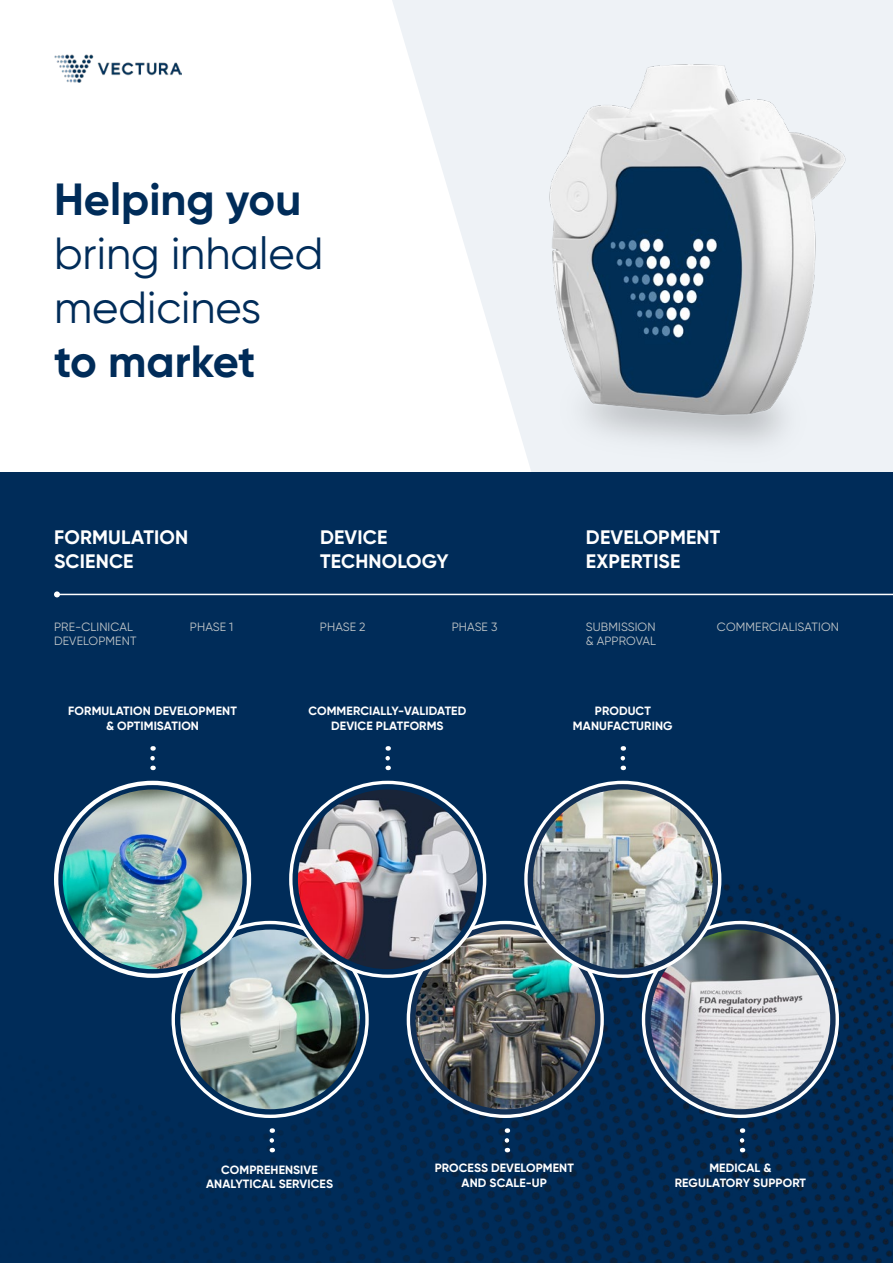
<style>
.page{position:relative;width:893px;height:1263px;background:#fff}
.page>*{position:absolute;margin:0;border:0;box-sizing:border-box;transform-origin:0 0}
.t1{font:45px/54px "Gilroy";color:#002c59}
.t2{font:700 19.5px/23.4px "Gilroy";letter-spacing:.01em;color:#fff}
.t3{font:700 12px/14.4px "Gilroy";letter-spacing:.01em;color:#fff;text-align:center}
.t4{font:12px/14.4px "Gilroy";letter-spacing:.01em;color:#c1c6c8}
.s1{font-weight:700}
</style>
<div class="page">
<svg style="left:0;top:0;width:415px;height:473px"></svg>
<img style="left:415px;top:0;width:478px;height:473px">
<div style="left:0;top:473px;width:893px;height:790px;background:#002c59"></div>
<img style="left:54px;top:872px;width:839px;height:391px">
<img style="left:54px;top:54px;width:128px;height:29px">
<svg style="left:173px;top:922px;width:194px;height:194px"></svg>
<img style="left:180px;top:930px;width:180px;height:179px;border-radius:90px">
<svg style="left:408px;top:922px;width:194px;height:194px;background:#526884"></svg>
<img style="left:415px;top:930px;width:180px;height:179px;border-radius:90px">
<svg style="left:643px;top:922px;width:194px;height:194px;background:#526883"></svg>
<img style="left:651px;top:930px;width:179px;height:179px;border-radius:90px">
<svg style="left:56px;top:783px;width:193px;height:193px"></svg>
<div style="left:54px;top:781px;width:197px;height:197px;border:4px solid #fff;border-radius:50%"></div>
<img style="left:63px;top:789px;width:179px;height:180px;border-radius:90px">
<svg style="left:291px;top:782px;width:194px;height:194px"></svg>
<img style="left:298px;top:789px;width:179px;height:180px;border-radius:90px">
<svg style="left:526px;top:782px;width:194px;height:194px;background:#526984"></svg>
<img style="left:533px;top:789px;width:180px;height:180px;border-radius:90px">
<hr style="left:57px;top:594px;width:836px;height:1px;background:#fff">
<svg style="left:54px;top:591px;width:6px;height:6px"></svg>
<svg style="left:150px;top:758px;width:5px;height:12px"></svg>
<svg style="left:385px;top:758px;width:5px;height:12px"></svg>
<svg style="left:621px;top:758px;width:4px;height:12px"></svg>
<svg style="left:270px;top:1140px;width:4px;height:12px"></svg>
<svg style="left:505px;top:1140px;width:4px;height:12px"></svg>
<svg style="left:740px;top:1140px;width:4px;height:12px"></svg>
<p class="t1" style="left:54px;top:172px;width:271px"><span class="s1">Helping you </span>bring inhaled medicines<br><span class="s1">to market</span></p>
<p class="t2" style="left:54px;top:526px;width:136px">FORMULATION<br>SCIENCE</p>
<p class="t2" style="left:320px;top:526px;width:130px">DEVICE<br>TECHNOLOGY</p>
<p class="t2" style="left:586px;top:526px;width:136px">DEVELOPMENT<br>EXPERTISE</p>
<p class="t4" style="left:54px;top:619px;width:84px">PRE-CLINICAL<br>DEVELOPMENT</p>
<p class="t4" style="left:190px;top:619px;width:45px">PHASE 1</p>
<p class="t4" style="left:320px;top:619px;width:47px">PHASE 2</p>
<p class="t4" style="left:452px;top:619px;width:47px">PHASE 3</p>
<p class="t4" style="left:586px;top:619px;width:72px">SUBMISSION &amp; APPROVAL</p>
<p class="t4" style="left:717px;top:619px;width:123px">COMMERCIALISATION</p>
<p class="t3" style="left:68px;top:704px;width:170px">FORMULATION DEVELOPMENT &amp; OPTIMISATION</p>
<p class="t3" style="left:308px;top:704px;width:159px">COMMERCIALLY-VALIDATED<br>DEVICE PLATFORMS</p>
<p class="t3" style="left:573px;top:704px;width:101px">PRODUCT<br>MANUFACTURING</p>
<p class="t3" style="left:206px;top:1162px;width:128px">COMPREHENSIVE<br>ANALYTICAL SERVICES</p>
<p class="t3" style="left:675px;top:1161px;width:133px">MEDICAL &amp;<br>REGULATORY SUPPORT</p>
<p class="t3" style="left:435px;top:1161px;width:141px">PROCESS DEVELOPMENT<br>AND SCALE-UP</p>
</div>
